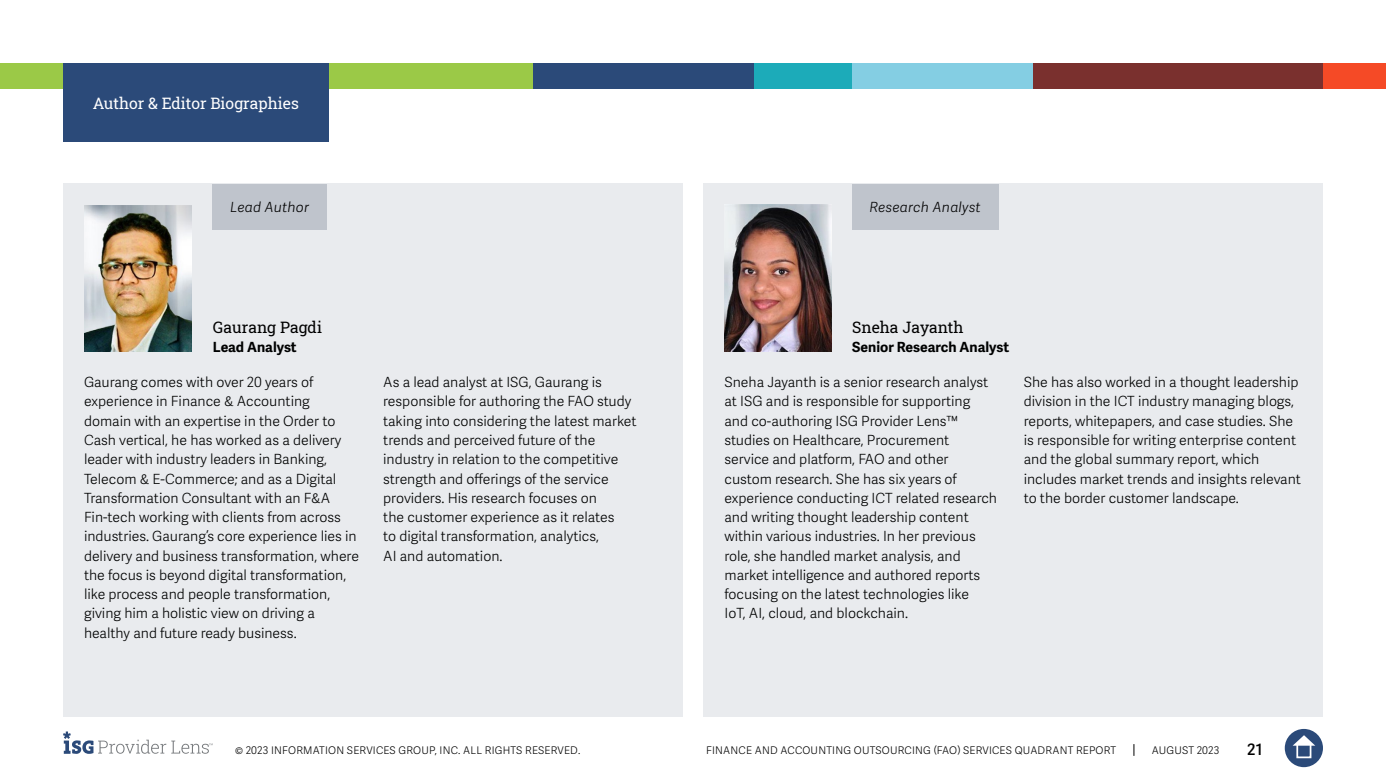
<style>
.page{position:relative;width:1386px;height:780px;background:#fff}
.page>*{position:absolute;margin:0;border:0;box-sizing:border-box;transform-origin:0 0}
.t1{font:15.75px "Roboto Slab ISG P Regular";color:#fff}
.t2{font:15.75px "Roboto Slab ISG P Regular";color:#000}
.t3{font:600 15.75px "Adelle Sans";color:#000}
.t4{font:300 14px/19.2px "Adelle Sans";color:#000101}
.t5{font:700 14px "Adelle Sans";color:#000101}
.t6{font:italic 300 14px "Adelle Sans";letter-spacing:.02em;color:#000}
.t7{font:300 10.5px "Adelle Sans";letter-spacing:.02em;color:#000}
</style>
<div class="page">
<svg style="left:1133px;top:744px;width:1px;height:12px"></svg>
<div style="left:1285px;top:729px;width:38px;height:38px;background:#2b4a79;border-radius:50%"></div>
<svg style="left:1293px;top:735px;width:22px;height:10px"></svg>
<div style="left:1296px;top:743px;width:15px;height:15px;border:2px solid #fff"></div>
<svg style="left:63px;top:731px;width:150px;height:23px"></svg>
<div style="left:0;top:63px;width:533px;height:25px;background:#9bc947"></div>
<div style="left:533px;top:63px;width:223px;height:25px;background:#2b4a79"></div>
<div style="left:850px;top:63px;width:184px;height:25px;background:#84cee3"></div>
<div style="left:1323px;top:63px;width:63px;height:25px;background:#f54a26"></div>
<div style="left:1033px;top:63px;width:290px;height:25px;background:#7a302e"></div>
<div style="left:754px;top:63px;width:98px;height:25px;background:#1cabb9"></div>
<div style="left:63px;top:63px;width:266px;height:79px;background:#2b4a79"></div>
<div style="left:63px;top:184px;width:619px;height:533px;background:#e9ebee"></div>
<div style="left:704px;top:184px;width:619px;height:533px;background:#e9ebee"></div>
<div style="left:852px;top:184px;width:146px;height:45px;background:#bfc4cc"></div>
<div style="left:213px;top:184px;width:114px;height:45px;background:#bfc4cc"></div>
<img style="left:724px;top:205px;width:107px;height:147px">
<img style="left:85px;top:205px;width:107px;height:147px">
<p class="t1" style="left:93px;top:92px;width:208px">Author &amp; Editor Biographies</p>
<p class="t6" style="left:230px;top:199px;width:81px">Lead Author</p>
<p class="t6" style="left:869px;top:199px;width:113px">Research Analyst</p>
<p class="t2" style="left:213px;top:316px;width:111px">Gaurang Pagdi</p>
<p class="t5" style="left:213px;top:339px;width:85px">Lead Analyst</p>
<p class="t4" style="left:84px;top:373px;width:277px">Gaurang comes with over 20 years of experience in Finance &amp; Accounting domain with an expertise in the Order to Cash vertical, he has worked as a delivery leader with industry leaders in Banking, Telecom &amp; E-Commerce; and as a Digital Transformation Consultant with an F&amp;A Fin-tech working with clients from across industries. Gaurang’s core experience lies in delivery and business transformation, where the focus is beyond digital transformation, like process and people transformation, giving him a holistic view on driving a healthy and future ready business.</p>
<p class="t4" style="left:383px;top:373px;width:255px">As a lead analyst at ISG, Gaurang is responsible for authoring the FAO study taking into considering the latest market trends and perceived future of the industry in relation to the competitive strength and offerings of the service providers. His research focuses on<br>the customer experience as it relates<br>to digital transformation, analytics,<br>AI and automation.</p>
<p class="t2" style="left:852px;top:316px;width:113px">Sneha Jayanth</p>
<p class="t5" style="left:852px;top:339px;width:158px">Senior Research Analyst</p>
<p class="t4" style="left:724px;top:373px;width:274px">Sneha Jayanth is a senior research analyst at ISG and is responsible for supporting and co-authoring ISG Provider Lens™ studies on Healthcare, Procurement service and platform, FAO and other custom research. She has six years of experience conducting ICT related research and writing thought leadership content within various industries. In her previous role, she handled market analysis, and market intelligence and authored reports focusing on the latest technologies like<br>IoT, AI, cloud, and blockchain.</p>
<p class="t4" style="left:1024px;top:373px;width:279px">She has also worked in a thought leadership division in the ICT industry managing blogs, reports, whitepapers, and case studies. She is responsible for writing enterprise content and the global summary report, which includes market trends and insights relevant to the border customer landscape.</p>
<p class="t7" style="left:235px;top:744px;width:347px">© 2023 INFORMATION SERVICES GROUP, INC. ALL RIGHTS RESERVED.</p>
<p class="t7" style="left:706px;top:744px;width:412px">FINANCE AND ACCOUNTING OUTSOURCING (FAO) SERVICES QUADRANT REPORT</p>
<p class="t7" style="left:1152px;top:744px;width:69px">AUGUST 2023</p>
<p class="t3" style="left:1247px;top:740px;width:17px">21</p>
</div>
